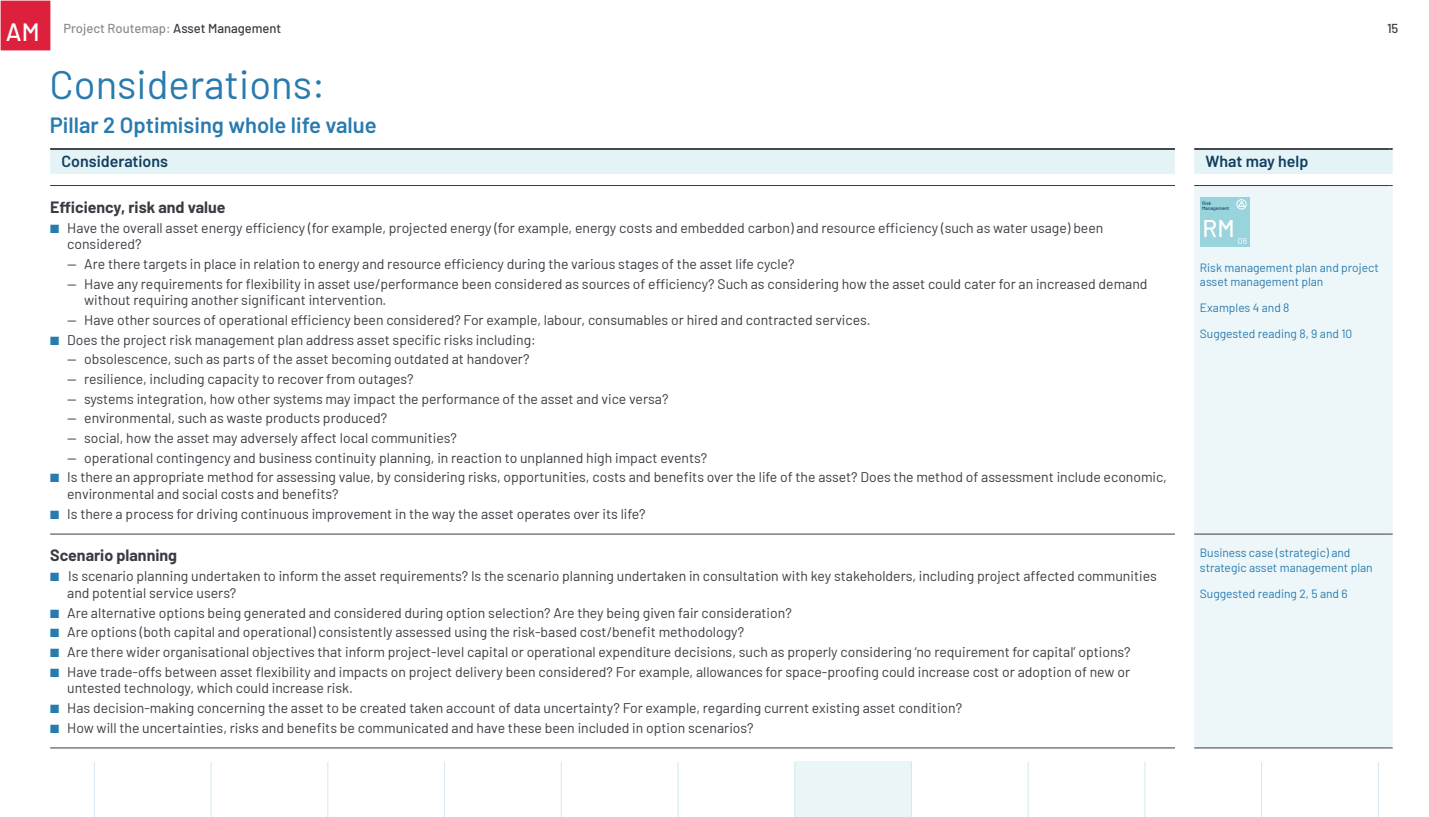
<style>
.page{position:relative;width:1429px;height:817px;background:#fff}
.page>*{position:absolute;margin:0;border:0;box-sizing:border-box;transform-origin:0 0}
.t1{font:40px "Barlow";color:#287aaf}
.t2{font:500 24.2px "Barlow";color:#fff}
.t3{font:600 22px "Barlow";color:#287aaf}
.t4{font:700 16px "Barlow";color:#3a3a43}
.t5{font:600 16px "Barlow";color:#123d5e}
.t6{font:14px/16.8px "Barlow";color:#3a3a43}
.t7{font:500 13px "Barlow";color:#8e8a90}
.t8{font:500 13px "Barlow";color:#3a3a43}
.t9{font:12px/14.4px "Barlow";color:#287aaf}
.t10{font:8.6px "Barlow";color:#fff}
.t11{font:500 4.8px/4.8px "Barlow";color:#123d5e}
.s1{font-size:25px;color:#fff}
.s2{color:#3a3a43}
.s3{color:#287aaf}
</style>
<div class="page">
<div style="left:0;top:0;width:51px;height:51px;background:#dd213d"></div>
<div style="left:1194px;top:186px;width:198px;height:561px;background:#edf7f9"></div>
<svg style="left:50px;top:148px;width:1342px;height:38px"></svg>
<hr style="left:50px;top:533px;width:1125px;height:1px;background:#3a3a43">
<hr style="left:1194px;top:533px;width:195px;height:1px;background:#3a3a43">
<hr style="left:50px;top:747px;width:1125px;height:1px;background:#3a3a43">
<hr style="left:1194px;top:747px;width:195px;height:1px;background:#3a3a43">
<div style="left:1200px;top:197px;width:49px;height:49px;background:#99d3db"></div>
<div style="left:1236px;top:199px;width:10px;height:10px;border:1px solid #fff;border-radius:50%"></div>
<svg style="left:1238px;top:200px;width:7px;height:7px"></svg>
<div style="left:795px;top:761px;width:116px;height:55px;background:#e9f5f7"></div>
<hr style="left:94px;top:761px;width:1px;height:55px;background:#d1eaee">
<hr style="left:211px;top:761px;width:1px;height:55px;background:#d1eaee">
<hr style="left:327px;top:761px;width:1px;height:55px;background:#d1eaee">
<hr style="left:444px;top:761px;width:1px;height:55px;background:#d1eaee">
<hr style="left:561px;top:761px;width:1px;height:55px;background:#d1eaee">
<hr style="left:678px;top:761px;width:1px;height:55px;background:#d1eaee">
<hr style="left:794px;top:761px;width:1px;height:55px;background:#d1eaee">
<hr style="left:911px;top:761px;width:1px;height:55px;background:#d1eaee">
<hr style="left:1028px;top:761px;width:1px;height:55px;background:#d1eaee">
<hr style="left:1144px;top:761px;width:1px;height:55px;background:#d1eaee">
<hr style="left:1261px;top:761px;width:1px;height:55px;background:#d1eaee">
<hr style="left:1378px;top:761px;width:1px;height:55px;background:#d1eaee">
<p class="t7" style="left:6px;top:19px;width:277px"><span class="s1">AM</span> Project Routemap: <span class="s2">Asset Management</span></p>
<p class="t8" style="left:1387px;top:19px;width:13px">15</p>
<h1 class="t1" style="left:50px;top:55px;width:277px">Considerations:</h1>
<h3 class="t3" style="left:50px;top:108px;width:328px">Pillar 2 Optimising whole life value</h3>
<p class="t5" style="left:62px;top:150px;width:108px">Considerations</p>
<p class="t5" style="left:1205px;top:150px;width:104px">What may help</p>
<p class="t4" style="left:50px;top:195px;width:177px">Efficiency, risk and value</p>
<p class="t6" style="left:67px;top:218px;width:1037px;text-indent:-17px"><span class="s3">■</span> Have the overall asset energy efficiency (for example, projected energy (for example, energy costs and embedded carbon) and resource efficiency (such as water usage) been considered?</p>
<p class="t6" style="left:67px;top:254px;width:729px">— Are there targets in place in relation to energy and resource efficiency during the various stages of the asset life cycle?</p>
<p class="t6" style="left:84px;top:274px;width:1065px;text-indent:-17px">— Have any requirements for flexibility in asset use/performance been considered as sources of efficiency? Such as considering how the asset could cater for an increased demand without requiring another significant intervention.</p>
<p class="t6" style="left:67px;top:310px;width:805px">— Have other sources of operational efficiency been considered? For example, labour, consumables or hired and contracted services.</p>
<p class="t6" style="left:50px;top:330px;width:487px"><span class="s3">■</span> Does the project risk management plan address asset specific risks including:</p>
<p class="t6" style="left:67px;top:350px;width:464px">— obsolescence, such as parts of the asset becoming outdated at handover?</p>
<p class="t6" style="left:67px;top:369px;width:348px">— resilience, including capacity to recover from outages?</p>
<p class="t6" style="left:67px;top:389px;width:603px">— systems integration, how other systems may impact the performance of the asset and vice versa?</p>
<p class="t6" style="left:67px;top:408px;width:322px">— environmental, such as waste products produced?</p>
<p class="t6" style="left:67px;top:428px;width:391px">— social, how the asset may adversely affect local communities?</p>
<p class="t6" style="left:67px;top:448px;width:641px">— operational contingency and business continuity planning, in reaction to unplanned high impact events?</p>
<p class="t6" style="left:67px;top:467px;width:1101px;text-indent:-17px"><span class="s3">■</span> Is there an appropriate method for assessing value, by considering risks, opportunities, costs and benefits over the life of the asset? Does the method of assessment include economic, environmental and social costs and benefits?</p>
<p class="t6" style="left:50px;top:504px;width:597px"><span class="s3">■</span> Is there a process for driving continuous improvement in the way the asset operates over its life?</p>
<p class="t11" style="left:1202px;top:201px;width:29px">Risk<br>Management</p>
<h2 class="t2" style="left:1202px;top:210px;width:34px">RM</h2>
<p class="t10" style="left:1238px;top:234px;width:11px">06</p>
<p class="t9" style="left:1200px;top:259px;width:180px">Risk management plan and project asset management plan</p>
<p class="t9" style="left:1200px;top:294px;width:154px;line-height:25.8px">Examples 4 and 8<br>Suggested reading 8, 9 and 10</p>
<p class="t4" style="left:50px;top:543px;width:128px">Scenario planning</p>
<p class="t6" style="left:67px;top:566px;width:1091px;text-indent:-17px"><span class="s3">■</span> Is scenario planning undertaken to inform the asset requirements? Is the scenario planning undertaken in consultation with key stakeholders, including project affected communities and potential service users?</p>
<p class="t6" style="left:50px;top:603px;width:743px"><span class="s3">■</span> Are alternative options being generated and considered during option selection? Are they being given fair consideration?</p>
<p class="t6" style="left:50px;top:622px;width:695px"><span class="s3">■</span> Are options (both capital and operational) consistently assessed using the risk-based cost/benefit methodology?</p>
<p class="t6" style="left:50px;top:642px;width:1082px"><span class="s3">■</span> Are there wider organisational objectives that inform project-level capital or operational expenditure decisions, such as properly considering ‘no requirement for capital’ options?</p>
<p class="t6" style="left:67px;top:661px;width:1064px;text-indent:-17px"><span class="s3">■</span> Have trade-offs between asset flexibility and impacts on project delivery been considered? For example, allowances for space-proofing could increase cost or adoption of new or untested technology, which could increase risk.</p>
<p class="t6" style="left:50px;top:698px;width:913px"><span class="s3">■</span> Has decision-making concerning the asset to be created taken account of data uncertainty? For example, regarding current existing asset condition?</p>
<p class="t6" style="left:50px;top:718px;width:705px"><span class="s3">■</span> How will the uncertainties, risks and benefits be communicated and have these been included in option scenarios?</p>
<p class="t9" style="left:1200px;top:545px;width:174px">Business case (strategic) and strategic asset management plan</p>
<p class="t9" style="left:1200px;top:585px;width:149px">Suggested reading 2, 5 and 6</p>
</div>
